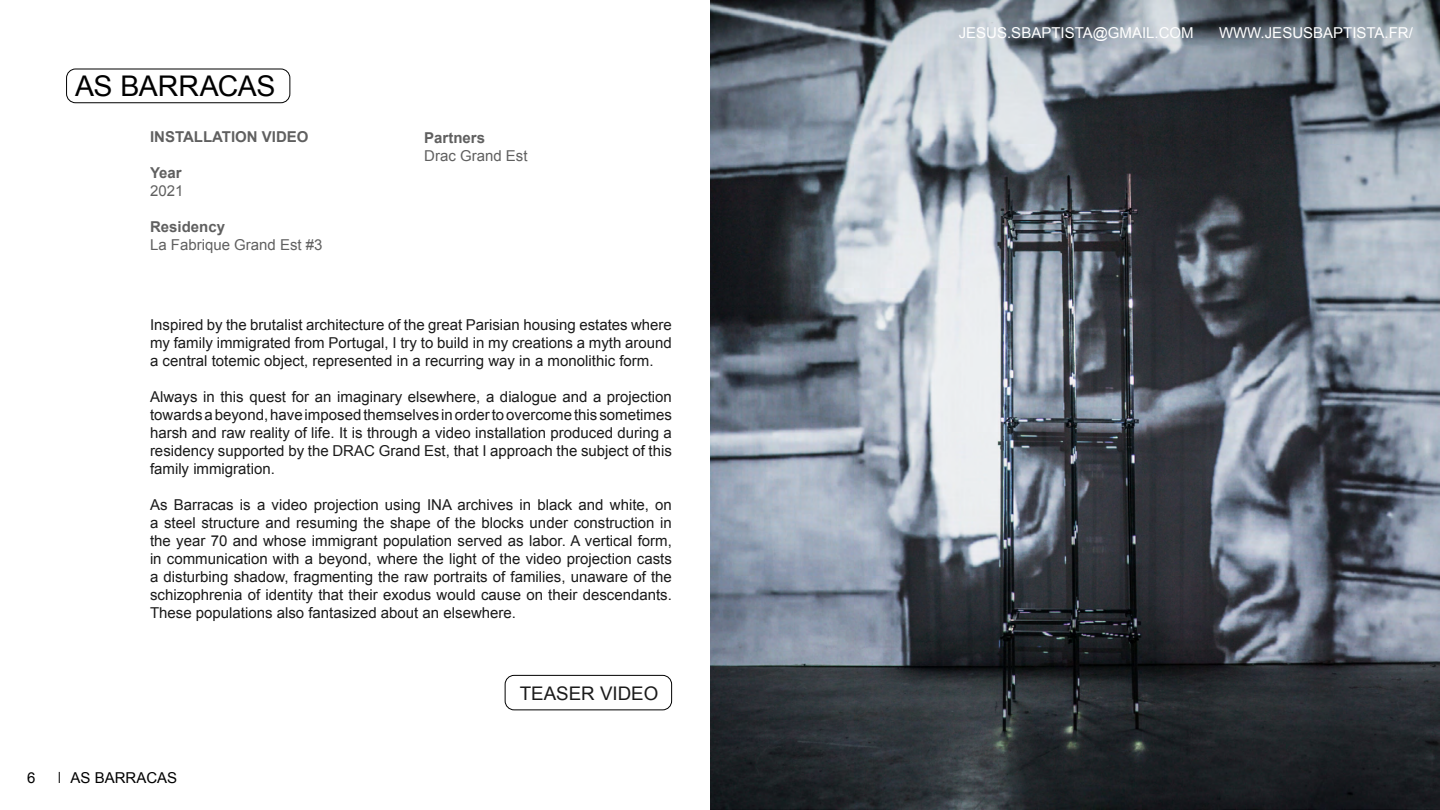
<style>
.page{position:relative;width:1440px;height:810px;background:#fff}
.page>*{position:absolute;margin:0;border:0;box-sizing:border-box;transform-origin:0 0}
.t1{font:28.5px "Arial";letter-spacing:-.015em;color:#000}
.t2{font:18.75px "Arial";color:#1a1a1a}
.t3{font:15px/18px "Arial";color:#1a1a1a;text-align:justify}
.t4{font:15px "Arial";color:#fff}
.t5{font:700 15px "Arial";color:#1a1a1a}
.t6{font:15px "Arial";color:#000}
</style>
<div class="page">
<img style="left:711px;top:0;width:729px;height:810px">
<div style="left:66px;top:69px;width:224px;height:34px;border:1px solid #000;border-radius:9px"></div>
<div style="left:505px;top:675px;width:167px;height:35px;border:1px solid #000;border-radius:9px"></div>
<p class="t1" style="left:75px;top:67px;width:202px">AS BARRACAS</p>
<p class="t5" style="left:150px;top:127px;width:160px">INSTALLATION VIDEO</p>
<p class="t5" style="left:150px;top:163px;width:33px">Year</p>
<p class="t3" style="left:150px;top:182px;width:35px">2021</p>
<p class="t5" style="left:150px;top:217px;width:77px">Residency</p>
<p class="t3" style="left:150px;top:236px;width:174px">La Fabrique Grand Est #3</p>
<p class="t5" style="left:424px;top:127px;width:62px">Partners</p>
<p class="t3" style="left:424px;top:146px;width:105px">Drac Grand Est</p>
<p class="t3" style="left:150px;top:315px;width:523px">Inspired by the brutalist architecture of the great Parisian housing estates where my family immigrated from Portugal, I try to build in my creations a myth around a central totemic object, represented in a recurring way in a monolithic form.</p>
<p class="t3" style="left:150px;top:387px;width:524px">Always in this quest for an imaginary elsewhere, a dialogue and a projection towards a beyond, have imposed themselves in order to overcome this sometimes harsh and raw reality of life. It is through a video installation produced during a residency supported by the DRAC Grand Est, that I approach the subject of this family immigration.</p>
<p class="t3" style="left:150px;top:495px;width:523px">As Barracas is a video projection using INA archives in black and white, on a steel structure and resuming the shape of the blocks under construction in the year 70 and whose immigrant population served as labor. A vertical form, in communication with a beyond, where the light of the video projection casts a disturbing shadow, fragmenting the raw portraits of families, unaware of the schizophrenia of identity that their exodus would cause on their descendants.<br>These populations also fantasized about an elsewhere.</p>
<p class="t6" style="left:27px;top:768px;width:10px">6</p>
<p class="t6" style="left:70px;top:768px;width:108px">AS BARRACAS</p>
<p class="t2" style="left:520px;top:681px;width:140px">TEASER VIDEO</p>
<p class="t4" style="left:959px;top:23px;width:236px">JESUS.SBAPTISTA@GMAIL.COM</p>
<p class="t4" style="left:1219px;top:23px;width:195px">WWW.JESUSBAPTISTA.FR/</p>
</div>
